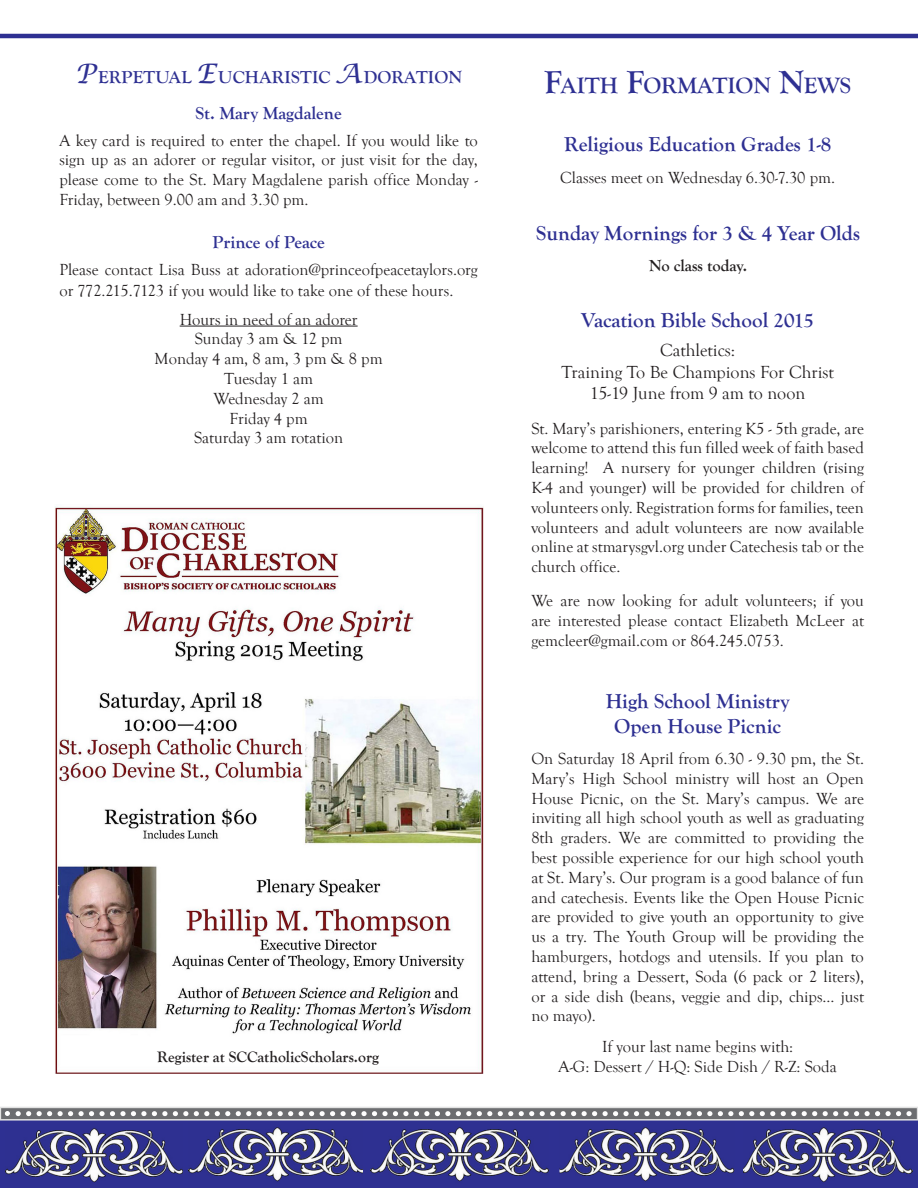
<style>
.page{position:relative;width:918px;height:1188px;background:#fff}
.page>*{position:absolute;margin:0;border:0;box-sizing:border-box;transform-origin:0 0}
.t1{font:700 23.1px "Goudy Old Style T";color:#2e3092}
.Paragraph_Style_1{font:700 21px "Goudy Old Style T";color:#2e3092}
.Paragraph_Style_1-2{font:18px "Goudy Old Style T";color:#231f20}
.Paragraph_Style_1-3{font:700 18px "Goudy Old Style T";color:#2e3092}
.Paragraph_Style_1-4{font:16.5px/19.8px "Goudy Old Style T";color:#231f20;text-align:justify}
.t2{font:700 16.5px "Goudy Old Style T";color:#231f20}
.Paragraph_Style_1-5{font:700 15.75px "Goudy Old Style T";color:#231f20}
.s1{font-family:"Lucida Calligraphy";font-weight:400;font-style:italic;font-size:27px}
.s2{font-size:33px}
</style>
<div class="page">
<hr style="left:0;top:34px;width:918px;height:4px;background:#2e3092">
<div style="left:1px;top:1121px;width:916px;height:67px;background:#2e3092"></div>
<img style="left:6px;top:1123px;width:177px;height:65px">
<img style="left:16px;top:1187px;width:168px;height:1px">
<img style="left:189px;top:1123px;width:173px;height:64px">
<img style="left:193px;top:1187px;width:174px;height:1px">
<img style="left:371px;top:1123px;width:178px;height:65px">
<img style="left:559px;top:1123px;width:175px;height:64px">
<img style="left:551px;top:1187px;width:174px;height:1px">
<img style="left:744px;top:1123px;width:169px;height:65px">
<img style="left:734px;top:1187px;width:169px;height:1px">
<svg style="left:0;top:1107px;width:918px;height:14px;background:#94959a"></svg>
<img style="left:55px;top:506px;width:428px;height:568px">
<hr style="left:180px;top:326px;width:178px;height:1px;background:#231f20">
<p class="Paragraph_Style_1-3" style="left:75px;top:67px;width:389px"><span class="s1">P</span>ERPETUAL <span class="s1">E</span>UCHARISTIC <span class="s1">A</span>DORATION</p>
<p class="Paragraph_Style_1-3" style="left:196px;top:103px;width:148px">St. Mary Magdalene</p>
<p class="Paragraph_Style_1-4" style="left:59px;top:131px;width:420px">A key card is required to enter the chapel. If you would like to sign up as an adorer or regular visitor, or just visit for the day, please come to the St. Mary Magdalene parish office Monday - Friday, between 9.00 am and 3.30 pm.</p>
<p class="Paragraph_Style_1-3" style="left:212px;top:232px;width:114px">Prince of Peace</p>
<p class="Paragraph_Style_1-4" style="left:59px;top:260px;width:420px;line-height:20.7px">Please contact Lisa Buss at adoration@princeofpeacetaylors.org or 772.215.7123 if you would like to take one of these hours.</p>
<p class="Paragraph_Style_1-4" style="left:180px;top:310px;width:179px">Hours in need of an adorer</p>
<p class="Paragraph_Style_1-4" style="left:195px;top:329px;width:149px">Sunday 3 am &amp; 12 pm</p>
<p class="Paragraph_Style_1-4" style="left:155px;top:349px;width:230px">Monday 4 am, 8 am, 3 pm &amp; 8 pm</p>
<p class="Paragraph_Style_1-4" style="left:224px;top:369px;width:90px">Tuesday 1 am</p>
<p class="Paragraph_Style_1-4" style="left:214px;top:389px;width:112px">Wednesday 2 am</p>
<p class="Paragraph_Style_1-4" style="left:230px;top:409px;width:80px">Friday 4 pm</p>
<p class="Paragraph_Style_1-4" style="left:194px;top:428px;width:151px">Saturday 3 am rotation</p>
<p class="Paragraph_Style_1-5" style="left:157px;top:1048px;width:223px">Register at SCCatholicScholars.org</p>
<p class="t1" style="left:544px;top:73px;width:309px"><span class="s2">F</span>AITH <span class="s2">F</span>ORMATION <span class="s2">N</span>EWS</p>
<p class="Paragraph_Style_1" style="left:564px;top:133px;width:269px">Religious Education Grades 1-8</p>
<p class="Paragraph_Style_1-4" style="left:560px;top:168px;width:276px">Classes meet on Wednesday 6.30-7.30 pm.</p>
<p class="Paragraph_Style_1" style="left:536px;top:221px;width:325px">Sunday Mornings for 3 &amp; 4 Year Olds</p>
<p class="t2" style="left:649px;top:256px;width:100px">No class today.</p>
<p class="Paragraph_Style_1" style="left:581px;top:309px;width:234px">Vacation Bible School 2015</p>
<p class="Paragraph_Style_1-2" style="left:660px;top:341px;width:77px">Cathletics:</p>
<p class="Paragraph_Style_1-2" style="left:561px;top:362px;width:274px">Training To Be Champions For Christ</p>
<p class="Paragraph_Style_1-2" style="left:590px;top:384px;width:217px">15-19 June from 9 am to noon</p>
<p class="Paragraph_Style_1-4" style="left:531px;top:419px;width:334px">St. Mary’s parishioners, entering K5 - 5th grade, are welcome to attend this fun filled week of faith based learning! A nursery for younger children (rising K-4 and younger) will be provided for children of volunteers only. Registration forms for families, teen volunteers and adult volunteers are now available online at stmarysgvl.org under Catechesis tab or the church office.</p>
<p class="Paragraph_Style_1-4" style="left:531px;top:592px;width:334px">We are now looking for adult volunteers; if you are interested please contact Elizabeth McLeer at gemcleer@gmail.com or 864.245.0753.</p>
<p class="Paragraph_Style_1" style="left:606px;top:689px;width:185px">High School Ministry</p>
<p class="Paragraph_Style_1" style="left:614px;top:715px;width:168px">Open House Picnic</p>
<p class="Paragraph_Style_1-4" style="left:531px;top:749px;width:334px">On Saturday 18 April from 6.30 - 9.30 pm, the St.<br>Mary’s High School ministry will host an Open House Picnic, on the St. Mary’s campus. We are inviting all high school youth as well as graduating 8th graders. We are committed to providing the best possible experience for our high school youth at St. Mary’s. Our program is a good balance of fun and catechesis. Events like the Open House Picnic are provided to give youth an opportunity to give us a try. The Youth Group will be providing the hamburgers, hotdogs and utensils. If you plan to attend, bring a Dessert, Soda (6 pack or 2 liters), or a side dish (beans, veggie and dip, chips… just no mayo).</p>
<p class="Paragraph_Style_1-4" style="left:602px;top:1037px;width:193px">If your last name begins with:</p>
<p class="Paragraph_Style_1-4" style="left:558px;top:1057px;width:280px">A-G: Dessert / H-Q: Side Dish / R-Z: Soda</p>
</div>
